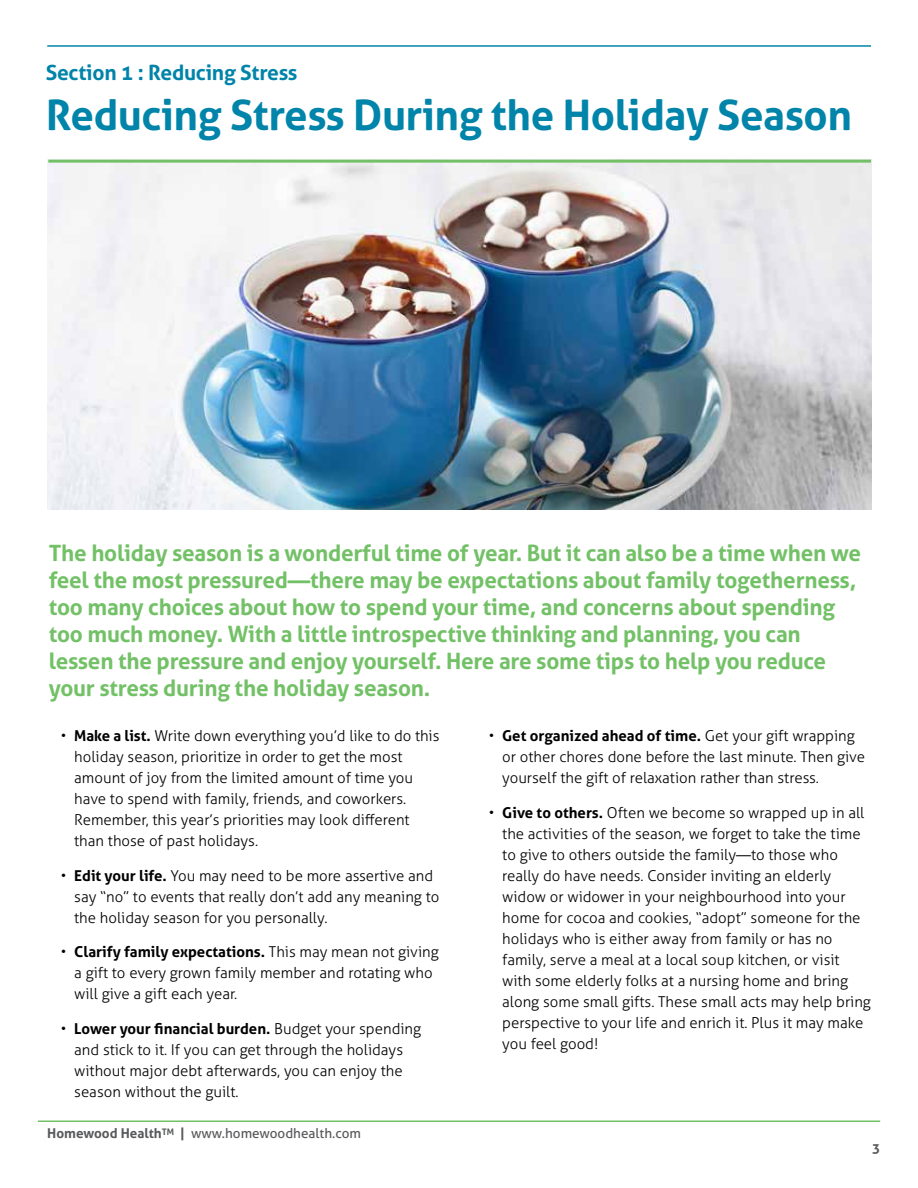
<style>
.page{position:relative;width:918px;height:1188px;background:#fff}
.page>*{position:absolute;margin:0;border:0;box-sizing:border-box;transform-origin:0 0}
.t1{font:700 42px "Aller";letter-spacing:-.01em;color:#0084a9}
.t2{font:700 22.5px/27px "Aller";letter-spacing:-.01em;color:#73c167}
.t3{font:700 21px "Aller";letter-spacing:-.01em;color:#0084a9}
.t4{font:300 15px/21px "Aller";color:#000}
.t5{font:13.5px "Aller";color:#58595b}
.t6{font:700 13.5px "Aller";color:#58595b}
.s1{font-weight:700}
</style>
<div class="page">
<img style="left:47px;top:160px;width:824px;height:350px">
<hr style="left:38px;top:1120px;width:842px;height:2px;background:#73c167">
<hr style="left:48px;top:160px;width:823px;height:3px;background:#73c167">
<hr style="left:47px;top:45px;width:824px;height:2px;background:#0084a9">
<h3 class="t3" style="left:46px;top:59px;width:253px">Section 1 : Reducing Stress</h3>
<h1 class="t1" style="left:46px;top:89px;width:808px">Reducing Stress During the Holiday Season</h1>
<p class="t2" style="left:49px;top:539px;width:814px">The holiday season is a wonderful time of year. But it can also be a time when we feel the most pressured—there may be expectations about family togetherness, too many choices about how to spend your time, and concerns about spending too much money. With a little introspective thinking and planning, you can lessen the pressure and enjoy yourself. Here are some tips to help you reduce your stress during the holiday season.</p>
<p class="t4" style="left:74px;top:726px;width:367px;text-indent:-14px">• <span class="s1">Make a list.</span> Write down everything you’d like to do this holiday season, prioritize in order to get the most amount of joy from the limited amount of time you have to spend with family, friends, and coworkers.<br>Remember, this year’s priorities may look different than those of past holidays.</p>
<p class="t4" style="left:74px;top:865px;width:367px;text-indent:-14px">• <span class="s1">Edit your life.</span> You may need to be more assertive and say “no” to events that really don’t add any meaning to the holiday season for you personally.</p>
<p class="t4" style="left:74px;top:942px;width:366px;text-indent:-14px">• <span class="s1">Clarify family expectations.</span> This may mean not giving a gift to every grown family member and rotating who will give a gift each year.</p>
<p class="t4" style="left:74px;top:1018px;width:348px;text-indent:-14px">• <span class="s1">Lower your financial burden.</span> Budget your spending and stick to it. If you can get through the holidays without major debt afterwards, you can enjoy the season without the guilt.</p>
<p class="t4" style="left:502px;top:726px;width:364px;text-indent:-14px">• <span class="s1">Get organized ahead of time.</span> Get your gift wrapping or other chores done before the last minute. Then give yourself the gift of relaxation rather than stress.</p>
<p class="t4" style="left:502px;top:802px;width:370px;text-indent:-14px">• <span class="s1">Give to others.</span> Often we become so wrapped up in all the activities of the season, we forget to take the time to give to others outside the family—to those who really do have needs. Consider inviting an elderly widow or widower in your neighbourhood into your home for cocoa and cookies, “adopt” someone for the holidays who is either away from family or has no family, serve a meal at a local soup kitchen, or visit with some elderly folks at a nursing home and bring along some small gifts. These small acts may help bring perspective to your life and enrich it. Plus it may make you feel good!</p>
<p class="t5" style="left:47px;top:1125px;width:315px"><span class="s1">Homewood Health</span><sup>TM</sup> <span class="s1">|</span> www.homewoodhealth.com</p>
<p class="t6" style="left:872px;top:1140px;width:10px">3</p>
</div>
